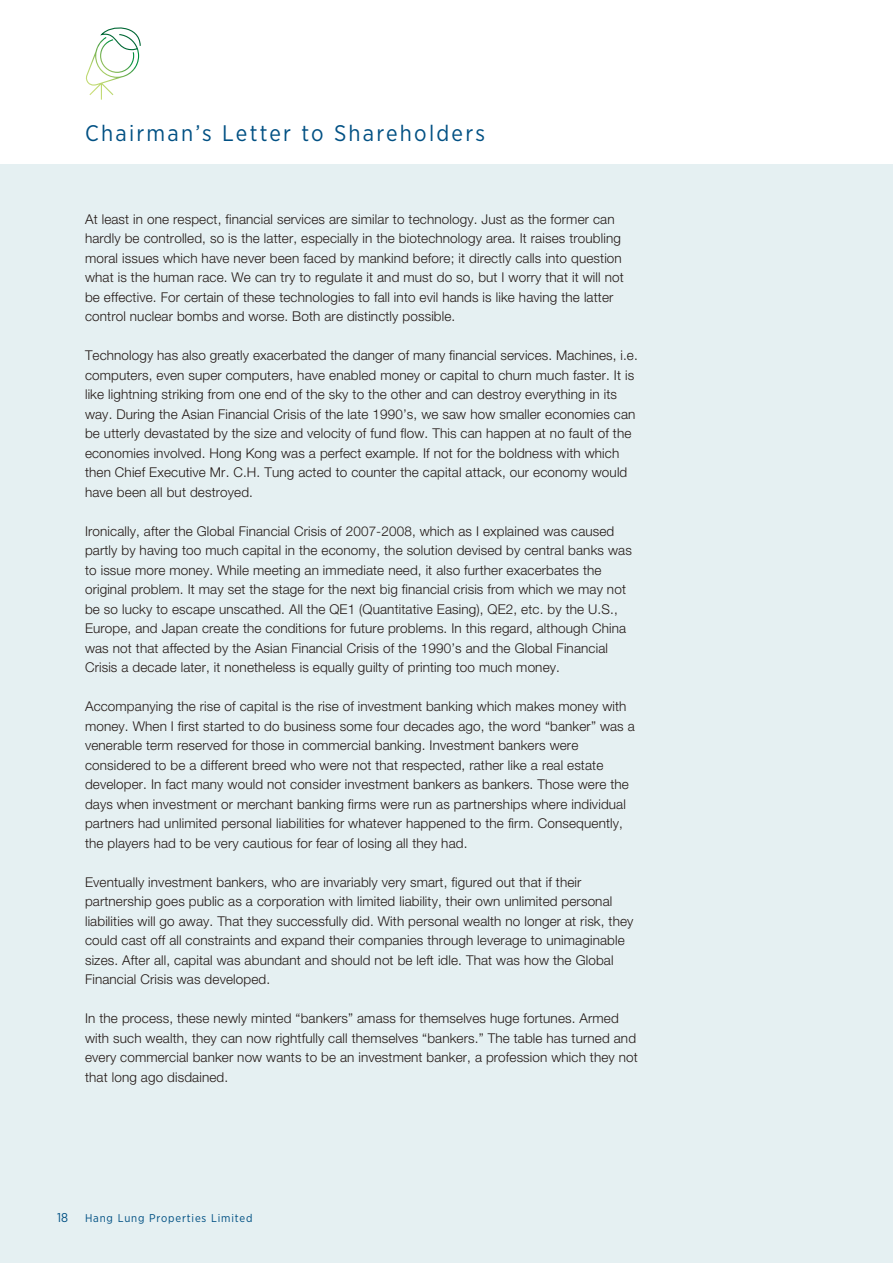
<style>
.page{position:relative;width:893px;height:1263px;background:#e5f0f2}
.page>*{position:absolute;margin:0;border:0;box-sizing:border-box;transform-origin:0 0}
.t1{font:22.5px "Gotham Narrow";letter-spacing:.1em;color:#005083}
.t2{font:300 13.5px/19.5px "Helvetica Neue LT Std";letter-spacing:.01em;color:#231916}
.t3{font:12.75px "Gotham Narrow";color:#005083}
.t4{font:11.25px "Gotham Narrow";letter-spacing:.075em;color:#005083}
</style>
<div class="page">
<div style="left:0;top:0;width:893px;height:164px;background:#fff"></div>
<svg style="left:85px;top:27px;width:56px;height:73px"></svg>
<h1 class="t1" style="left:85px;top:125px;width:402px">Chairman’s Letter to Shareholders</h1>
<p class="t2" style="left:85px;top:211px;width:540px">At least in one respect, financial services are similar to technology. Just as the former can hardly be controlled, so is the latter, especially in the biotechnology area. It raises troubling moral issues which have never been faced by mankind before; it directly calls into question what is the human race. We can try to regulate it and must do so, but I worry that it will not be effective. For certain of these technologies to fall into evil hands is like having the latter control nuclear bombs and worse. Both are distinctly possible.</p>
<p class="t2" style="left:85px;top:347px;width:554px">Technology has also greatly exacerbated the danger of many financial services. Machines, i.e. computers, even super computers, have enabled money or capital to churn much faster. It is like lightning striking from one end of the sky to the other and can destroy everything in its way. During the Asian Financial Crisis of the late 1990’s, we saw how smaller economies can be utterly devastated by the size and velocity of fund flow. This can happen at no fault of the economies involved. Hong Kong was a perfect example. If not for the boldness with which then Chief Executive Mr. C.H. Tung acted to counter the capital attack, our economy would have been all but destroyed.</p>
<p class="t2" style="left:85px;top:523px;width:548px">Ironically, after the Global Financial Crisis of 2007-2008, which as I explained was caused partly by having too much capital in the economy, the solution devised by central banks was to issue more money. While meeting an immediate need, it also further exacerbates the original problem. It may set the stage for the next big financial crisis from which we may not be so lucky to escape unscathed. All the QE1 (Quantitative Easing), QE2, etc. by the U.S., Europe, and Japan create the conditions for future problems. In this regard, although China was not that affected by the Asian Financial Crisis of the 1990’s and the Global Financial Crisis a decade later, it nonetheless is equally guilty of printing too much money.</p>
<p class="t2" style="left:85px;top:698px;width:551px">Accompanying the rise of capital is the rise of investment banking which makes money with money. When I first started to do business some four decades ago, the word “banker” was a venerable term reserved for those in commercial banking. Investment bankers were considered to be a different breed who were not that respected, rather like a real estate developer. In fact many would not consider investment bankers as bankers. Those were the days when investment or merchant banking firms were run as partnerships where individual partners had unlimited personal liabilities for whatever happened to the firm. Consequently, the players had to be very cautious for fear of losing all they had.</p>
<p class="t2" style="left:85px;top:873px;width:550px">Eventually investment bankers, who are invariably very smart, figured out that if their partnership goes public as a corporation with limited liability, their own unlimited personal liabilities will go away. That they successfully did. With personal wealth no longer at risk, they could cast off all constraints and expand their companies through leverage to unimaginable sizes. After all, capital was abundant and should not be left idle. That was how the Global Financial Crisis was developed.</p>
<p class="t2" style="left:85px;top:1010px;width:554px">In the process, these newly minted “bankers” amass for themselves huge fortunes. Armed with such wealth, they can now rightfully call themselves “bankers.” The table has turned and every commercial banker now wants to be an investment banker, a profession which they not that long ago disdained.</p>
<p class="t3" style="left:57px;top:1213px;width:12px">18</p>
<p class="t4" style="left:85px;top:1213px;width:169px">Hang Lung Properties Limited</p>
</div>
